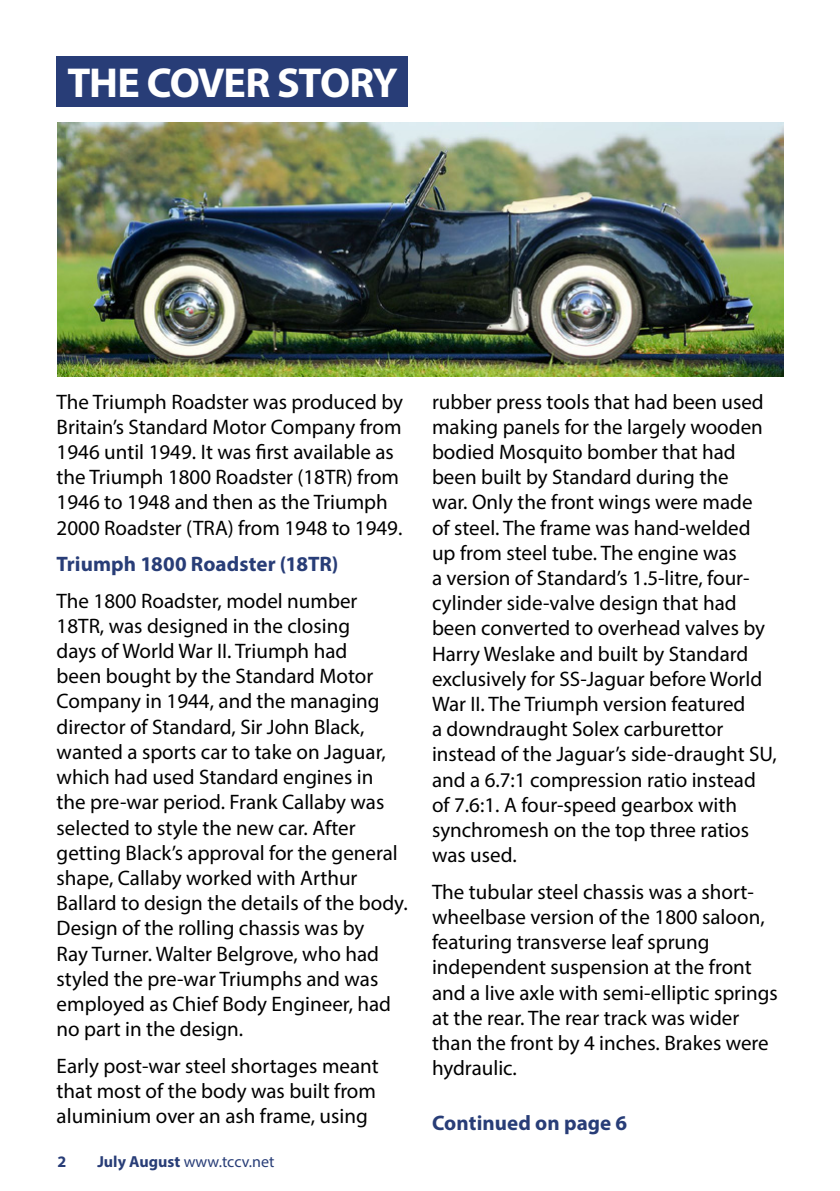
<style>
.page{position:relative;width:840px;height:1191px;background:#fff}
.page>*{position:absolute;margin:0;border:0;box-sizing:border-box;transform-origin:0 0}
.t1{font:700 42px "Myriad Pro";letter-spacing:-.03em;color:#fff}
.t2{font:21px/25.2px "Myriad Pro";color:#000}
.t3{font:700 21px "Myriad Pro";letter-spacing:.005em;color:#283d77}
.t4{font:16px "Myriad Pro";color:#283d77}
.t5{font:700 16px "Myriad Pro";color:#283d77}
.s1{font-weight:700}
</style>
<div class="page">
<div style="left:57px;top:57px;width:351px;height:50px;background:#283d77"></div>
<img style="left:58px;top:123px;width:724px;height:253px">
<h1 class="t1" style="left:67px;top:56px;width:331px">THE COVER STORY</h1>
<p class="t2" style="left:57px;top:388px;width:348px">The Triumph Roadster was produced by Britain’s Standard Motor Company from 1946 until 1949. It was first available as the Triumph 1800 Roadster (18TR) from 1946 to 1948 and then as the Triumph 2000 Roadster (TRA) from 1948 to 1949.</p>
<p class="t3" style="left:57px;top:550px;width:283px">Triumph 1800 Roadster (18TR)</p>
<p class="t2" style="left:57px;top:587px;width:352px">The 1800 Roadster, model number 18TR, was designed in the closing<br>days of World War II. Triumph had<br>been bought by the Standard Motor Company in 1944, and the managing director of Standard, Sir John Black, wanted a sports car to take on Jaguar, which had used Standard engines in the pre-war period. Frank Callaby was selected to style the new car. After getting Black’s approval for the general shape, Callaby worked with Arthur Ballard to design the details of the body.<br>Design of the rolling chassis was by<br>Ray Turner. Walter Belgrove, who had styled the pre-war Triumphs and was employed as Chief Body Engineer, had no part in the design.</p>
<p class="t2" style="left:57px;top:1052px;width:323px">Early post-war steel shortages meant that most of the body was built from aluminium over an ash frame, using</p>
<p class="t5" style="left:58px;top:1151px;width:10px">2</p>
<p class="t4" style="left:97px;top:1151px;width:178px"><span class="s1">July August</span> www.tccv.net</p>
<p class="t2" style="left:432px;top:388px;width:346px">rubber press tools that had been used making panels for the largely wooden bodied Mosquito bomber that had been built by Standard during the<br>war. Only the front wings were made<br>of steel. The frame was hand-welded up from steel tube. The engine was<br>a version of Standard’s 1.5-litre, four&shy;cylinder side-valve design that had been converted to overhead valves by Harry Weslake and built by Standard exclusively for SS-Jaguar before World War II. The Triumph version featured<br>a downdraught Solex carburettor instead of the Jaguar’s side-draught SU, and a 6.7:1 compression ratio instead of 7.6:1. A four-speed gearbox with synchromesh on the top three ratios was used.</p>
<p class="t2" style="left:432px;top:879px;width:347px">The tubular steel chassis was a short&shy;wheelbase version of the 1800 saloon, featuring transverse leaf sprung independent suspension at the front and a live axle with semi-elliptic springs at the rear. The rear track was wider than the front by 4 inches. Brakes were hydraulic.</p>
<p class="t3" style="left:432px;top:1109px;width:197px">Continued on page 6</p>
</div>
